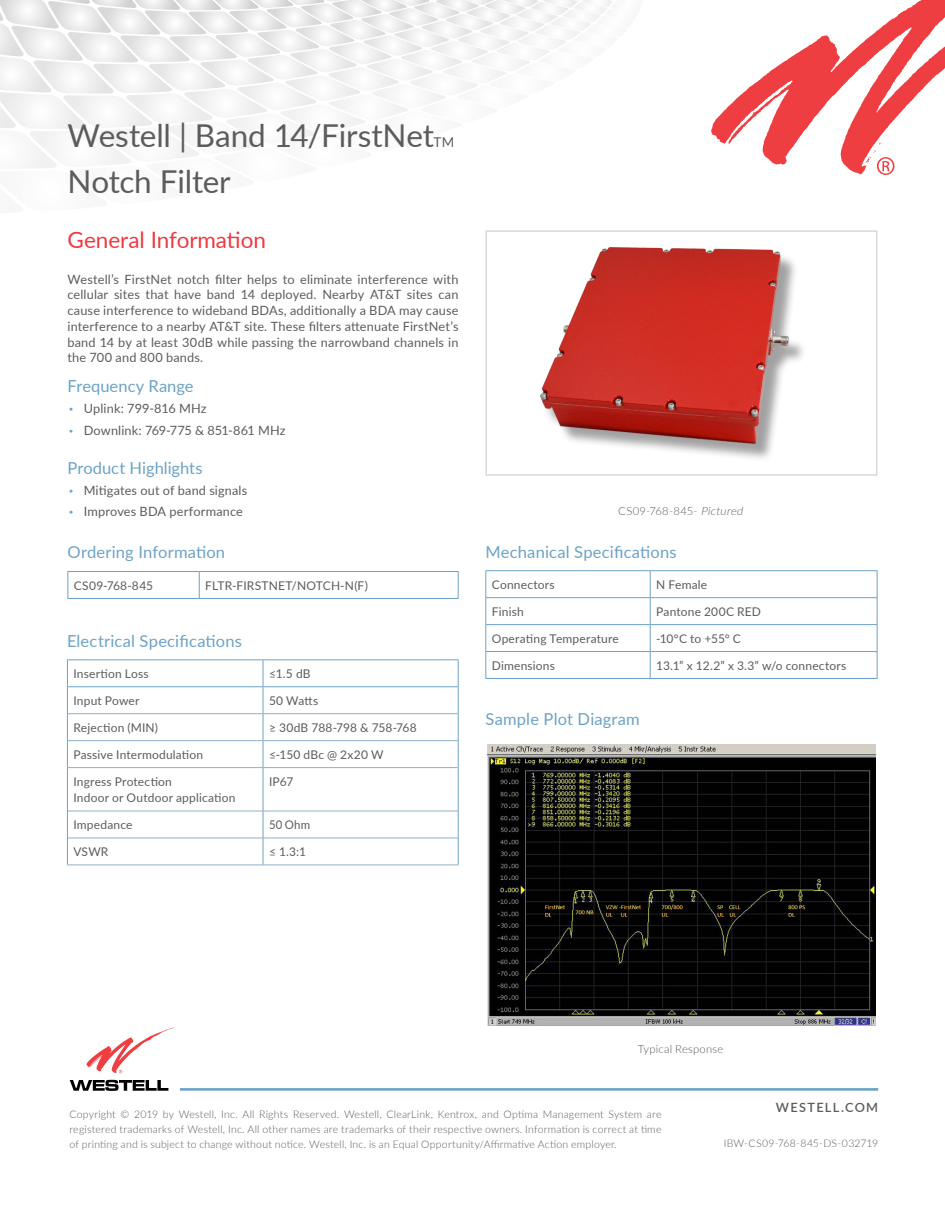
<style>
.page{position:relative;width:945px;height:1215px;background:#fff}
.page>*{position:absolute;margin:0;border:0;box-sizing:border-box;transform-origin:0 0}
.Header1{font:31.5px "Lato";letter-spacing:-.005em;color:#5c5c5f}
.Body_Copy{font:22.5px "Lato";letter-spacing:-.005em;color:#ee3a41}
.Subhead4_Chart_Heade{font:16.5px "Lato";letter-spacing:.01em;color:#6ba2c5}
.Subhead3_Bullet_List{font:16.5px "Lato";color:#6ba2c5}
.Header1-2{font:13.5px "Lato";color:#5c5c5f}
.Subhead3_Bullet_List-2{font:12.75px/15.8px "Lato";letter-spacing:.01em;color:#5c5c5f;text-align:justify}
.t1{font:600 12.75px "Lato";letter-spacing:.1em;color:#5c5c5f}
.Table_Text_Left{font:12px "Lato";letter-spacing:.015em;color:#5c5c5f}
.Table_Text_Left-2{font:12px "Lato";letter-spacing:.015em;color:#5c5c5f;scale:.95 1}
.t2{font:300 11.25px "Lato";letter-spacing:.02em;color:#5c5c5f}
.t3{font:300 10.5px/15px "Lato";letter-spacing:.02em;color:#5c5c5f;text-align:justify}
.s1{font-weight:100;color:#6ba2c5}
.s2{font-style:italic}
</style>
<div class="page">
<svg style="left:0;top:0;width:613px;height:168px"></svg>
<svg style="left:711px;top:0;width:234px;height:175px"></svg>
<hr style="left:180px;top:1088px;width:698px;height:3px;background:#6ba2c5">
<svg style="left:86px;top:1027px;width:88px;height:46px"></svg>
<svg style="left:70px;top:1080px;width:98px;height:11px"></svg>
<div style="left:485px;top:230px;width:393px;height:246px;border:2px solid #d8d9db"></div>
<hr style="left:68px;top:571px;width:131px;height:1px;background:#6ba2c5">
<hr style="left:199px;top:571px;width:260px;height:1px;background:#6ba2c5">
<svg style="left:68px;top:572px;width:391px;height:26px"></svg>
<hr style="left:68px;top:598px;width:131px;height:1px;background:#6ba2c5">
<hr style="left:199px;top:598px;width:260px;height:1px;background:#6ba2c5">
<svg style="left:68px;top:660px;width:390px;height:205px"></svg>
<hr style="left:68px;top:713px;width:195px;height:1px;background:#90b0c6">
<hr style="left:263px;top:713px;width:195px;height:1px;background:#90b0c6">
<hr style="left:68px;top:740px;width:195px;height:1px;background:#90b0c6">
<hr style="left:263px;top:740px;width:195px;height:1px;background:#90b0c6">
<hr style="left:68px;top:767px;width:195px;height:1px;background:#90b0c6">
<hr style="left:263px;top:767px;width:195px;height:1px;background:#90b0c6">
<hr style="left:68px;top:811px;width:195px;height:1px;background:#90b0c6">
<hr style="left:263px;top:811px;width:195px;height:1px;background:#90b0c6">
<hr style="left:68px;top:838px;width:195px;height:1px;background:#90b0c6">
<hr style="left:263px;top:838px;width:195px;height:1px;background:#90b0c6">
<hr style="left:67px;top:865px;width:196px;height:1px;background:#90b0c6">
<hr style="left:263px;top:865px;width:196px;height:1px;background:#90b0c6">
<hr style="left:67px;top:659px;width:196px;height:1px;background:#6ba2c5">
<hr style="left:263px;top:659px;width:196px;height:1px;background:#6ba2c5">
<hr style="left:67px;top:686px;width:196px;height:1px;background:#6ba2c5">
<hr style="left:263px;top:686px;width:196px;height:1px;background:#6ba2c5">
<svg style="left:67px;top:660px;width:1px;height:108px"></svg>
<svg style="left:263px;top:660px;width:1px;height:108px"></svg>
<svg style="left:458px;top:660px;width:1px;height:108px"></svg>
<hr style="left:67px;top:768px;width:1px;height:43px;background:#6ba2c5">
<hr style="left:263px;top:768px;width:1px;height:43px;background:#6ba2c5">
<hr style="left:458px;top:768px;width:1px;height:43px;background:#6ba2c5">
<svg style="left:67px;top:811px;width:1px;height:54px"></svg>
<svg style="left:263px;top:811px;width:1px;height:54px"></svg>
<svg style="left:458px;top:811px;width:1px;height:54px"></svg>
<hr style="left:485px;top:570px;width:165px;height:1px;background:#6ba2c5">
<hr style="left:650px;top:570px;width:227px;height:1px;background:#6ba2c5">
<svg style="left:485px;top:571px;width:393px;height:107px"></svg>
<hr style="left:485px;top:678px;width:165px;height:1px;background:#6ba2c5">
<hr style="left:650px;top:678px;width:227px;height:1px;background:#6ba2c5">
<div style="left:543px;top:250px;width:263px;height:212px;background:#231f20;opacity:.42"></div>
<img style="left:540px;top:248px;width:249px;height:196px">
<img style="left:487px;top:745px;width:389px;height:280px">
<p class="Header1" style="left:68px;top:113px;width:368px">Westell | Band 14/FirstNet</p>
<p class="Header1-2" style="left:434px;top:132px;width:22px">TM</p>
<p class="Header1" style="left:68px;top:159px;width:165px">Notch Filter</p>
<p class="Body_Copy" style="left:68px;top:224px;width:200px">General Information</p>
<p class="Subhead3_Bullet_List-2" style="left:68px;top:271px;width:393px">Westell’s FirstNet notch filter helps to eliminate interference with cellular sites that have band 14 deployed. Nearby AT&amp;T sites can cause interference to wideband BDAs, additionally a BDA may cause interference to a nearby AT&amp;T site. These filters attenuate FirstNet’s band 14 by at least 30dB while passing the narrowband channels in the 700 and 800 bands.</p>
<p class="Subhead3_Bullet_List" style="left:68px;top:374px;width:128px">Frequency Range</p>
<p class="Subhead3_Bullet_List-2" style="left:68px;top:400px;width:141px"><span class="s1">•</span> Uplink: 799-816 MHz</p>
<p class="Subhead3_Bullet_List-2" style="left:68px;top:422px;width:220px"><span class="s1">•</span> Downlink: 769-775 &amp; 851-861 MHz</p>
<p class="Subhead3_Bullet_List" style="left:68px;top:456px;width:137px">Product Highlights</p>
<p class="Subhead3_Bullet_List-2" style="left:68px;top:482px;width:181px"><span class="s1">•</span> Mitigates out of band signals</p>
<p class="Subhead3_Bullet_List-2" style="left:68px;top:503px;width:177px"><span class="s1">•</span> Improves BDA performance</p>
<p class="Subhead4_Chart_Heade" style="left:68px;top:541px;width:159px">Ordering Information</p>
<p class="Table_Text_Left" style="left:74px;top:577px;width:81px">CS09-768-845</p>
<p class="Table_Text_Left" style="left:205px;top:577px;width:164px">FLTR-FIRSTNET/NOTCH-N(F)</p>
<p class="Subhead4_Chart_Heade" style="left:67px;top:629px;width:176px">Electrical Specifications</p>
<p class="Table_Text_Left" style="left:73px;top:665px;width:77px">Insertion Loss</p>
<p class="Table_Text_Left" style="left:269px;top:665px;width:43px">≤1.5 dB</p>
<p class="Table_Text_Left" style="left:73px;top:692px;width:68px">Input Power</p>
<p class="Table_Text_Left" style="left:269px;top:692px;width:51px">50 Watts</p>
<p class="Table_Text_Left" style="left:73px;top:719px;width:86px">Rejection (MIN)</p>
<p class="Table_Text_Left" style="left:269px;top:719px;width:149px">≥ 30dB 788-798 &amp; 758-768</p>
<p class="Table_Text_Left" style="left:73px;top:746px;width:131px">Passive Intermodulation</p>
<p class="Table_Text_Left" style="left:269px;top:746px;width:116px">≤-150 dBc @ 2x20 W</p>
<p class="Table_Text_Left" style="left:73px;top:773px;width:100px">Ingress Protection</p>
<p class="Table_Text_Left" style="left:73px;top:789px;width:164px">Indoor or Outdoor application</p>
<p class="Table_Text_Left" style="left:269px;top:773px;width:26px">IP67</p>
<p class="Table_Text_Left" style="left:73px;top:816px;width:61px">Impedance</p>
<p class="Table_Text_Left-2" style="left:269px;top:816px;width:45px">50 Ohm</p>
<p class="Table_Text_Left" style="left:73px;top:843px;width:37px">VSWR</p>
<p class="Table_Text_Left" style="left:269px;top:843px;width:38px">≤ 1.3:1</p>
<p class="t2" style="left:618px;top:503px;width:129px">CS09-768-845- <span class="s2">Pictured</span></p>
<p class="Subhead4_Chart_Heade" style="left:485px;top:540px;width:193px">Mechanical Specifications</p>
<p class="Table_Text_Left" style="left:492px;top:576px;width:64px">Connectors</p>
<p class="Table_Text_Left" style="left:656px;top:576px;width:53px">N Female</p>
<p class="Table_Text_Left" style="left:492px;top:603px;width:33px">Finish</p>
<p class="Table_Text_Left" style="left:656px;top:603px;width:106px">Pantone 200C RED</p>
<p class="Table_Text_Left" style="left:492px;top:630px;width:129px">Operating Temperature</p>
<p class="Table_Text_Left" style="left:656px;top:630px;width:86px">-10°C to +55° C</p>
<p class="Table_Text_Left" style="left:492px;top:657px;width:65px">Dimensions</p>
<p class="Table_Text_Left" style="left:656px;top:657px;width:192px">13.1” x 12.2” x 3.3” w/o connectors</p>
<p class="Subhead4_Chart_Heade" style="left:485px;top:707px;width:156px">Sample Plot Diagram</p>
<p class="t2" style="left:638px;top:1041px;width:87px">Typical Response</p>
<p class="t3" style="left:69px;top:1106px;width:593px">Copyright © 2019 by Westell, Inc. All Rights Reserved. Westell, ClearLink, Kentrox, and Optima Management System are registered trademarks of Westell, Inc. All other names are trademarks of their respective owners. Information is correct at time of printing and is subject to change without notice. Westell, Inc. is an Equal Opportunity/Affirmative Action employer.</p>
<p class="t1" style="left:776px;top:1098px;width:104px">WESTELL.COM</p>
<p class="t3" style="left:724px;top:1136px;width:156px">IBW-CS09-768-845-DS-032719</p>
</div>
